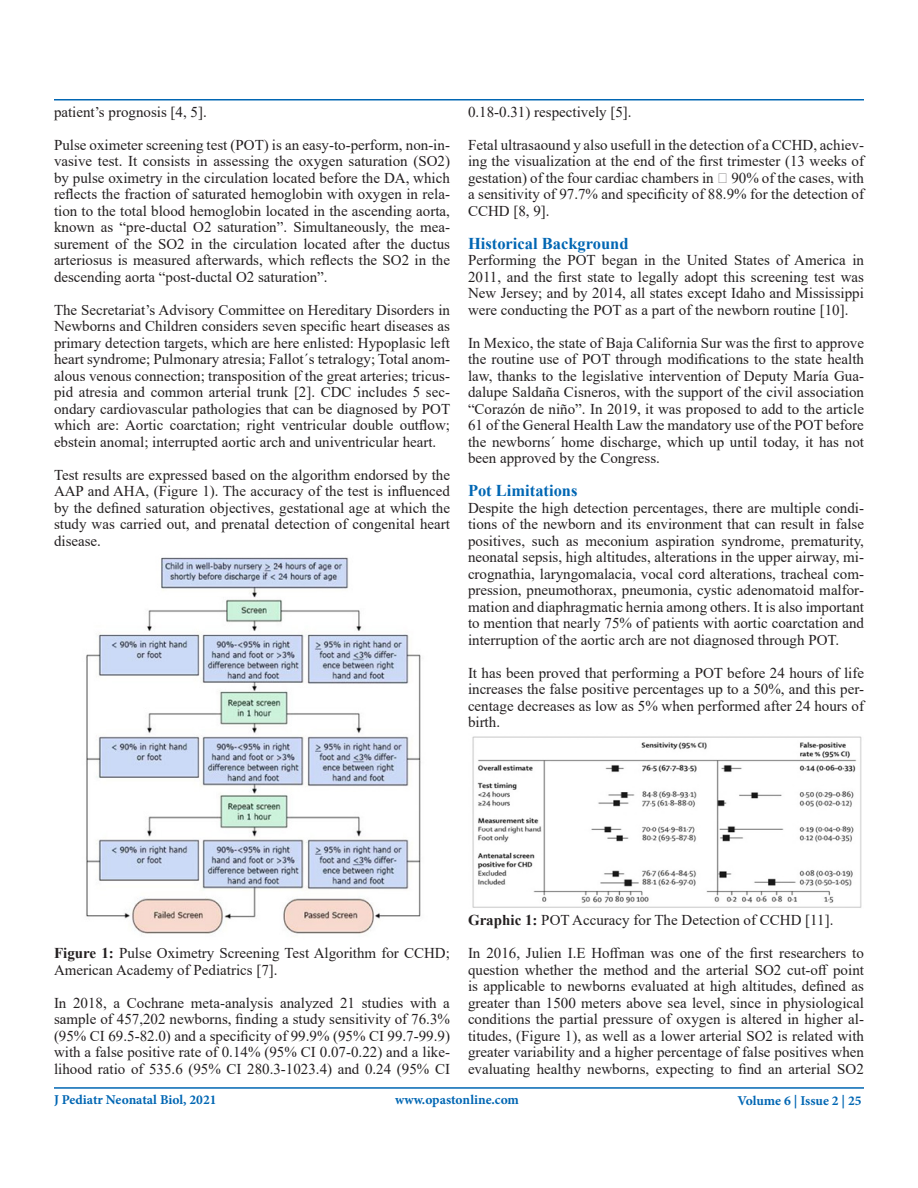
<style>
.page{position:relative;width:918px;height:1188px;background:#fff}
.page>*{position:absolute;margin:0;border:0;box-sizing:border-box;transform-origin:0 0}
.t1{font:700 16.5px "Times New Roman";color:#0166b3}
.t2{font:15px/16.5px "Times New Roman";color:#231f20;text-align:justify}
.t3{font:700 13.5px "Minion Pro";color:#0166b3}
.s1{font-weight:700}
</style>
<div class="page">
<hr style="left:54px;top:99px;width:810px;height:1px;background:#0166b3">
<hr style="left:54px;top:1087px;width:810px;height:2px;background:#0166b3">
<img style="left:86px;top:557px;width:335px;height:378px">
<img style="left:472px;top:736px;width:390px;height:172px">
<p class="t2" style="left:54px;top:103px;width:154px">patient’s prognosis [4, 5].</p>
<p class="t2" style="left:54px;top:136px;width:398px">Pulse oximeter screening test (POT) is an easy-to-perform, non-in&shy;vasive test. It consists in assessing the oxygen saturation (SO2) by pulse oximetry in the circulation located before the DA, which reflects the fraction of saturated hemoglobin with oxygen in rela&shy;tion to the total blood hemoglobin located in the ascending aorta, known as “pre-ductal O2 saturation”. Simultaneously, the mea&shy;surement of the SO2 in the circulation located after the ductus arteriosus is measured afterwards, which reflects the SO2 in the descending aorta “post-ductal O2 saturation”.</p>
<p class="t2" style="left:54px;top:301px;width:398px">The Secretariat’s Advisory Committee on Hereditary Disorders in Newborns and Children considers seven specific heart diseases as primary detection targets, which are here enlisted: Hypoplasic left heart syndrome; Pulmonary atresia; Fallot´s tetralogy; Total anom&shy;alous venous connection; transposition of the great arteries; tricus&shy;pid atresia and common arterial trunk [2]. CDC includes 5 sec&shy;ondary cardiovascular pathologies that can be diagnosed by POT which are: Aortic coarctation; right ventricular double outflow; ebstein anomal; interrupted aortic arch and univentricular heart.</p>
<p class="t2" style="left:54px;top:466px;width:398px">Test results are expressed based on the algorithm endorsed by the AAP and AHA, (Figure 1). The accuracy of the test is influenced by the defined saturation objectives, gestational age at which the study was carried out, and prenatal detection of congenital heart disease.</p>
<p class="t2" style="left:468px;top:103px;width:165px">0.18-0.31) respectively [5].</p>
<p class="t2" style="left:468px;top:136px;width:398px">Fetal ultrasaound y also usefull in the detection of a CCHD, achiev&shy;ing the visualization at the end of the first trimester (13 weeks of gestation) of the four cardiac chambers in 90% of the cases, with a sensitivity of 97.7% and specificity of 88.9% for the detection of CCHD [8, 9].</p>
<p class="t1" style="left:468px;top:231px;width:162px">Historical Background</p>
<p class="t2" style="left:468px;top:251px;width:398px">Performing the POT began in the United States of America in 2011, and the first state to legally adopt this screening test was New Jersey; and by 2014, all states except Idaho and Mississippi were conducting the POT as a part of the newborn routine [10].</p>
<p class="t2" style="left:468px;top:334px;width:398px">In Mexico, the state of Baja California Sur was the first to approve the routine use of POT through modifications to the state health law, thanks to the legislative intervention of Deputy María Gua&shy;dalupe Saldaña Cisneros, with the support of the civil association “Corazón de niño”. In 2019, it was proposed to add to the article 61 of the General Health Law the mandatory use of the POT before the newborns´ home discharge, which up until today, it has not been approved by the Congress.</p>
<p class="t1" style="left:468px;top:479px;width:111px">Pot Limitations</p>
<p class="t2" style="left:468px;top:499px;width:398px">Despite the high detection percentages, there are multiple condi&shy;tions of the newborn and its environment that can result in false positives, such as meconium aspiration syndrome, prematurity, neonatal sepsis, high altitudes, alterations in the upper airway, mi&shy;crognathia, laryngomalacia, vocal cord alterations, tracheal com&shy;pression, pneumothorax, pneumonia, cystic adenomatoid malfor&shy;mation and diaphragmatic hernia among others. It is also important to mention that nearly 75% of patients with aortic coarctation and interruption of the aortic arch are not diagnosed through POT.</p>
<p class="t2" style="left:468px;top:664px;width:398px">It has been proved that performing a POT before 24 hours of life increases the false positive percentages up to a 50%, and this per&shy;centage decreases as low as 5% when performed after 24 hours of birth.</p>
<p class="t2" style="left:54px;top:944px;width:397px"><span class="s1">Figure 1:</span> Pulse Oximetry Screening Test Algorithm for CCHD;<br>American Academy of Pediatrics [7].</p>
<p class="t2" style="left:54px;top:994px;width:398px">In 2018, a Cochrane meta-analysis analyzed 21 studies with a sample of 457,202 newborns, finding a study sensitivity of 76.3% (95% CI 69.5-82.0) and a specificity of 99.9% (95% CI 99.7-99.9) with a false positive rate of 0.14% (95% CI 0.07-0.22) and a like&shy;lihood ratio of 535.6 (95% CI 280.3-1023.4) and 0.24 (95% CI</p>
<p class="t2" style="left:468px;top:911px;width:367px"><span class="s1">Graphic 1:</span> POT Accuracy for The Detection of CCHD [11].</p>
<p class="t2" style="left:468px;top:944px;width:398px">In 2016, Julien I.E Hoffman was one of the first researchers to question whether the method and the arterial SO2 cut-off point is applicable to newborns evaluated at high altitudes, defined as greater than 1500 meters above sea level, since in physiological conditions the partial pressure of oxygen is altered in higher al&shy;titudes, (Figure 1), as well as a lower arterial SO2 is related with greater variability and a higher percentage of false positives when evaluating healthy newborns, expecting to find an arterial SO2</p>
<p class="t3" style="left:54px;top:1090px;width:164px">J Pediatr Neonatal Biol, 2021</p>
<p class="t3" style="left:395px;top:1090px;width:126px">www.opastonline.com</p>
<p class="t3" style="left:737px;top:1091px;width:126px">Volume 6 | Issue 2 | 25</p>
</div>
